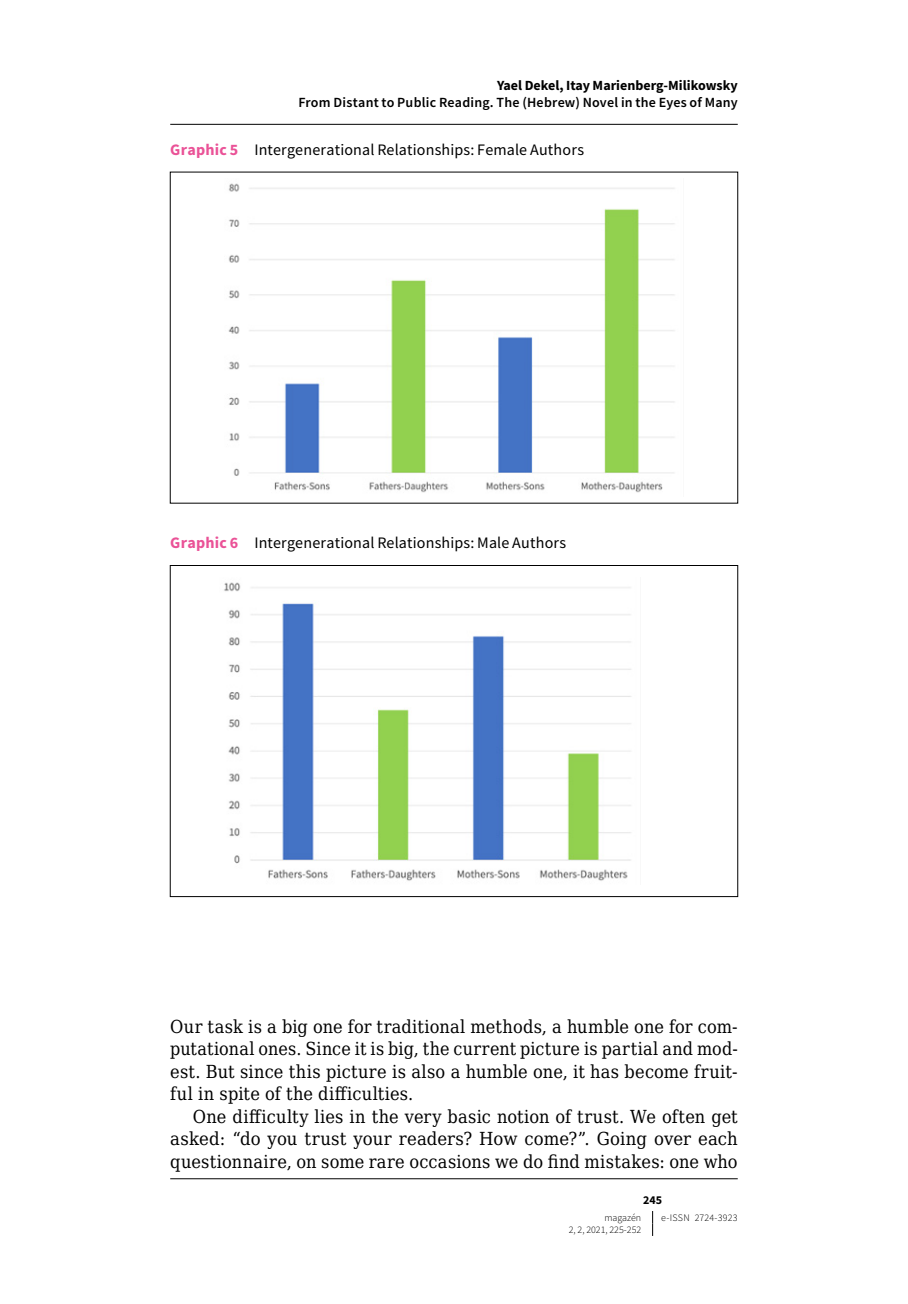
<style>
.page{position:relative;width:908px;height:1304px;background:#fff}
.page>*{position:absolute;margin:0;border:0;box-sizing:border-box;transform-origin:0 0}
.t1{font:18px/22.4px "DejaVu Serif Condensed";letter-spacing:.01em;color:#000;text-align:justify}
.t2{font:16px "Source Sans Pro";letter-spacing:.01em;color:#000}
.t3{font:600 14px "Source Sans Pro";letter-spacing:.015em;color:#000}
.t4{font:700 14px "Source Sans Pro";color:#000}
.t5{font:700 12px "Source Sans Pro";color:#000}
.t6{font:300 10px "Source Sans Pro";color:#000}
.t7{font:300 10px "Source Sans Pro";letter-spacing:.02em;color:#000}
.s1{font-weight:700;color:#ea5297}
</style>
<div class="page">
<svg style="left:652px;top:1211px;width:1px;height:25px"></svg>
<hr style="left:170px;top:1178px;width:567px;height:1px;background:#000">
<img style="left:228px;top:183px;width:447px;height:310px">
<img style="left:224px;top:582px;width:407px;height:299px">
<hr style="left:170px;top:124px;width:567px;height:1px;background:#000">
<p class="t4" style="left:497px;top:76px;width:242px">Yael Dekel, Itay Marienberg-Milikowsky</p>
<p class="t3" style="left:298px;top:94px;width:440px">From Distant to Public Reading. The (Hebrew) Novel in the Eyes of Many</p>
<p class="t2" style="left:170px;top:139px;width:415px"><span class="s1">Graphic 5</span> Intergenerational Relationships: Female Authors</p>
<p class="t2" style="left:170px;top:532px;width:397px"><span class="s1">Graphic 6</span> Intergenerational Relationships: Male Authors</p>
<p class="t1" style="left:170px;top:1015px;width:568px">Our task is a big one for traditional methods, a humble one for com&shy;putational ones. Since it is big, the current picture is partial and mod&shy;est. But since this picture is also a humble one, it has become fruit&shy;ful in spite of the difficulties.</p>
<p class="t1" style="left:170px;top:1105px;width:568px;text-indent:23px">One difficulty lies in the very basic notion of trust. We often get asked: “do you trust your readers? How come?”. Going over each questionnaire, on some rare occasions we do find mistakes: one who</p>
<p class="t5" style="left:642px;top:1192px;width:21px">245</p>
<p class="t6" style="left:604px;top:1211px;width:38px">magazén</p>
<p class="t7" style="left:661px;top:1211px;width:78px">e-ISSN 2724-3923</p>
<p class="t6" style="left:568px;top:1224px;width:74px">2, 2, 2021, 225-252</p>
</div>
